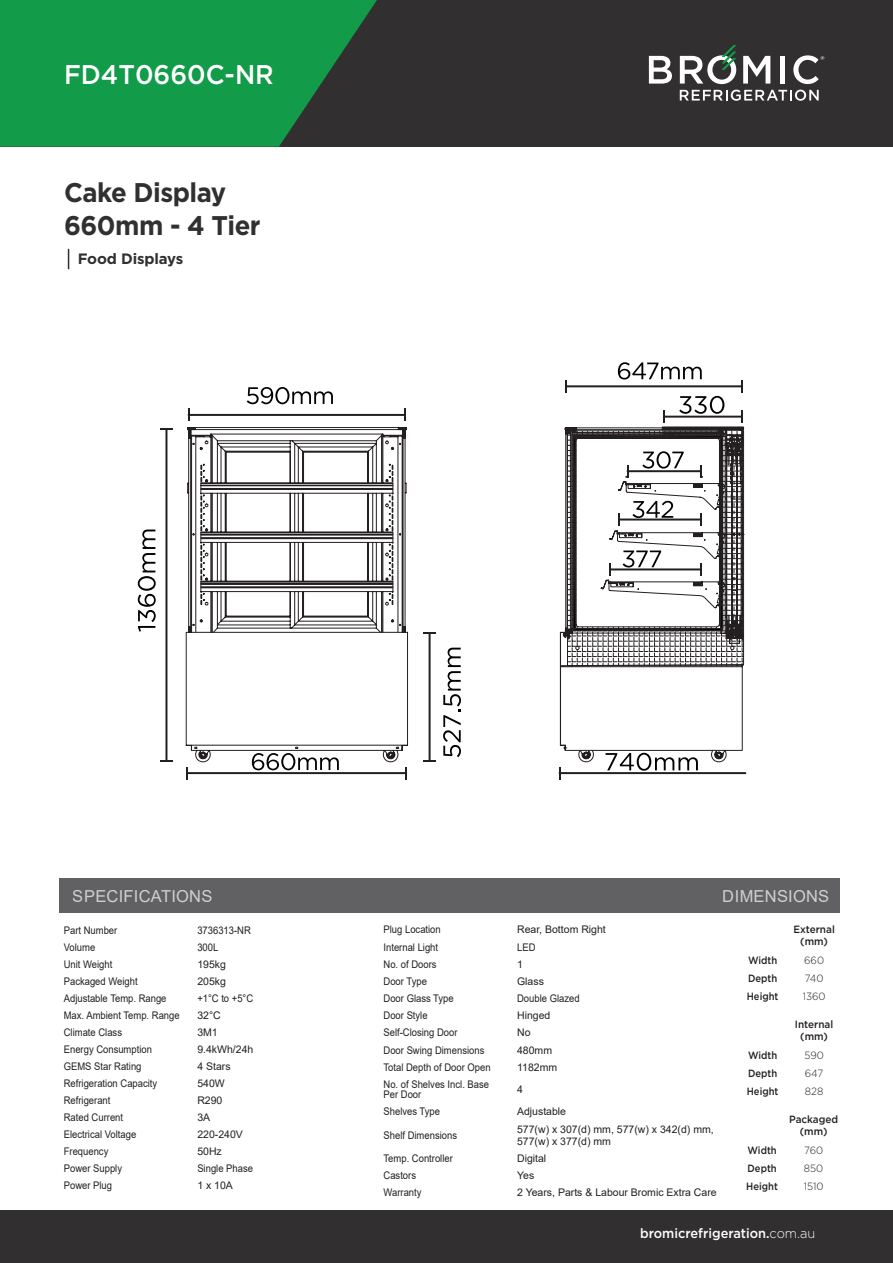
<style>
.page{position:relative;width:893px;height:1263px;background:#fff}
.page>*{position:absolute;margin:0;border:0;box-sizing:border-box;transform-origin:0 0}
.t1{font:700 27px "Gotham";letter-spacing:-.02em;color:#312f30;scale:.95 1}
.t2{font:500 27px "Gotham";color:#fff;scale:.95 1}
.t3{font:16.5px "Arial";letter-spacing:.015em;color:#fff}
.t4{font:700 15px "Gotham";letter-spacing:-.01em;color:#312f30}
.t5{font:500 13.5px "Gotham";color:#fff;scale:.95 1}
.t6{font:10.5px/10.5px "Arial";color:#231f20;scale:.9 1}
.t7{font:10.5px/12px "Arial";color:#231f20}
.t8{font:500 10.5px "Gotham";color:#231f20;scale:.9 1}
.t9{font:500 10.5px/12px "Gotham";color:#231f20;text-align:center;scale:.95 1}
.t10{font:300 10.5px "Gotham";color:#231f20;scale:.95 1}
.s1{font-weight:300}
</style>
<div class="page">
<div style="left:0;top:0;width:893px;height:147px;background:#312f30"></div>
<svg style="left:0;top:0;width:377px;height:147px;background:#158e46"></svg>
<svg style="left:649px;top:56px;width:23px;height:28px"></svg>
<svg style="left:743px;top:56px;width:27px;height:28px"></svg>
<div style="left:780px;top:56px;width:5px;height:28px;background:#fff"></div>
<svg style="left:793px;top:55px;width:31px;height:29px"></svg>
<svg style="left:680px;top:45px;width:56px;height:39px"></svg>
<svg style="left:680px;top:90px;width:139px;height:11px"></svg>
<svg style="left:68px;top:249px;width:1px;height:20px"></svg>
<div style="left:0;top:1211px;width:893px;height:52px;background:#312f30"></div>
<svg style="left:185px;top:632px;width:15px;height:130px"></svg>
<svg style="left:186px;top:427px;width:221px;height:206px"></svg>
<svg style="left:191px;top:433px;width:9px;height:201px"></svg>
<svg style="left:200px;top:429px;width:527px;height:335px"></svg>
<svg style="left:560px;top:433px;width:183px;height:318px"></svg>
<hr style="left:188px;top:414px;width:217px;height:2px;background:#231f20">
<svg style="left:187px;top:408px;width:2px;height:13px"></svg>
<svg style="left:404px;top:408px;width:2px;height:13px"></svg>
<hr style="left:559px;top:772px;width:186px;height:2px;background:#231f20">
<svg style="left:558px;top:767px;width:2px;height:12px"></svg>
<svg style="left:605px;top:753px;width:93px;height:18px"></svg>
<hr style="left:187px;top:772px;width:219px;height:2px;background:#231f20">
<svg style="left:186px;top:767px;width:2px;height:12px"></svg>
<svg style="left:405px;top:767px;width:2px;height:12px"></svg>
<hr style="left:429px;top:633px;width:2px;height:128px;background:#231f20">
<svg style="left:423px;top:632px;width:13px;height:2px"></svg>
<svg style="left:423px;top:760px;width:13px;height:2px"></svg>
<svg style="left:443px;top:648px;width:18px;height:109px"></svg>
<hr style="left:165px;top:429px;width:2px;height:332px;background:#231f20">
<svg style="left:160px;top:760px;width:13px;height:2px"></svg>
<svg style="left:160px;top:427px;width:13px;height:3px"></svg>
<svg style="left:138px;top:529px;width:18px;height:103px"></svg>
<svg style="left:247px;top:387px;width:86px;height:17px"></svg>
<svg style="left:563px;top:362px;width:182px;height:305px"></svg>
<svg style="left:252px;top:753px;width:87px;height:17px"></svg>
<div style="left:60px;top:878px;width:780px;height:35px;background:#616164"></div>
<p class="t2" style="left:64px;top:57px;width:222px">FD4T0660C-NR</p>
<p class="t1" style="left:64px;top:175px;width:172px">Cake Display</p>
<p class="t1" style="left:64px;top:208px;width:208px">660mm - 4 Tier</p>
<p class="t4" style="left:78px;top:249px;width:107px">Food Displays</p>
<h2 class="t3" style="left:73px;top:885px;width:141px">SPECIFICATIONS</h2>
<h2 class="t3" style="left:723px;top:885px;width:108px">DIMENSIONS</h2>
<p class="t9" style="left:793px;top:923px;width:45px">External (mm)</p>
<p class="t8" style="left:748px;top:953px;width:34px">Width</p>
<p class="t8" style="left:748px;top:971px;width:34px">Depth</p>
<p class="t8" style="left:747px;top:989px;width:37px">Height</p>
<p class="t6" style="left:384px;top:924px;width:65px">Plug Location</p>
<p class="t7" style="left:517px;top:923px;width:90px">Rear, Bottom Right</p>
<p class="t6" style="left:384px;top:942px;width:62px">Internal Light</p>
<p class="t6" style="left:517px;top:942px;width:22px">LED</p>
<p class="t6" style="left:384px;top:959px;width:60px">No. of Doors</p>
<p class="t7" style="left:517px;top:959px;width:7px">1</p>
<p class="t6" style="left:384px;top:976px;width:50px">Door Type</p>
<p class="t7" style="left:517px;top:976px;width:28px">Glass</p>
<p class="t6" style="left:384px;top:993px;width:79px">Door Glass Type</p>
<p class="t6" style="left:517px;top:993px;width:71px">Double Glazed</p>
<p class="t6" style="left:384px;top:1010px;width:51px">Door Style</p>
<p class="t7" style="left:517px;top:1010px;width:35px">Hinged</p>
<p class="t6" style="left:384px;top:1027px;width:84px">Self-Closing Door</p>
<p class="t7" style="left:517px;top:1027px;width:15px">No</p>
<p class="t6" style="left:384px;top:1044px;width:114px">Door Swing Dimensions</p>
<p class="t7" style="left:517px;top:1044px;width:37px">480mm</p>
<p class="t6" style="left:384px;top:1061px;width:121px">Total Depth of Door Open</p>
<p class="t7" style="left:517px;top:1061px;width:42px">1182mm</p>
<p class="t6" style="left:384px;top:1078px;width:119px">No. of Shelves Incl. Base<br>Per Door</p>
<p class="t7" style="left:517px;top:1083px;width:7px">4</p>
<p class="t6" style="left:384px;top:1106px;width:64px">Shelves Type</p>
<p class="t7" style="left:517px;top:1106px;width:51px">Adjustable</p>
<p class="t6" style="left:384px;top:1130px;width:83px">Shelf Dimensions</p>
<p class="t7" style="left:517px;top:1123px;width:198px">577(w) x 307(d) mm, 577(w) x 342(d) mm,<br>577(w) x 377(d) mm</p>
<p class="t6" style="left:384px;top:1153px;width:79px">Temp. Controller</p>
<p class="t7" style="left:517px;top:1152px;width:31px">Digital</p>
<p class="t6" style="left:384px;top:1170px;width:38px">Castors</p>
<p class="t7" style="left:517px;top:1169px;width:19px">Yes</p>
<p class="t6" style="left:384px;top:1187px;width:44px">Warranty</p>
<p class="t7" style="left:517px;top:1186px;width:201px">2 Years, Parts &amp; Labour Bromic Extra Care</p>
<p class="t6" style="left:64px;top:925px;width:61px">Part Number</p>
<p class="t6" style="left:197px;top:925px;width:61px">3736313-NR</p>
<p class="t6" style="left:64px;top:942px;width:37px">Volume</p>
<p class="t6" style="left:197px;top:942px;width:25px">300L</p>
<p class="t6" style="left:64px;top:959px;width:56px">Unit Weight</p>
<p class="t7" style="left:197px;top:958px;width:30px">195kg</p>
<p class="t6" style="left:64px;top:976px;width:84px">Packaged Weight</p>
<p class="t7" style="left:197px;top:975px;width:30px">205kg</p>
<p class="t6" style="left:64px;top:993px;width:116px">Adjustable Temp. Range</p>
<p class="t6" style="left:197px;top:993px;width:64px">+1°C to +5°C</p>
<p class="t6" style="left:64px;top:1010px;width:130px">Max. Ambient Temp. Range</p>
<p class="t7" style="left:197px;top:1009px;width:25px">32°C</p>
<p class="t6" style="left:64px;top:1027px;width:66px">Climate Class</p>
<p class="t7" style="left:197px;top:1026px;width:22px">3M1</p>
<p class="t6" style="left:64px;top:1044px;width:100px">Energy Consumption</p>
<p class="t7" style="left:197px;top:1043px;width:58px">9.4kWh/24h</p>
<p class="t6" style="left:64px;top:1061px;width:88px">GEMS Star Rating</p>
<p class="t7" style="left:197px;top:1060px;width:35px">4 Stars</p>
<p class="t6" style="left:64px;top:1078px;width:105px">Refrigeration Capacity</p>
<p class="t7" style="left:197px;top:1077px;width:29px">540W</p>
<p class="t6" style="left:64px;top:1095px;width:53px">Refrigerant</p>
<p class="t7" style="left:197px;top:1094px;width:27px">R290</p>
<p class="t6" style="left:64px;top:1112px;width:67px">Rated Current</p>
<p class="t7" style="left:197px;top:1111px;width:14px">3A</p>
<p class="t6" style="left:64px;top:1129px;width:82px">Electrical Voltage</p>
<p class="t7" style="left:197px;top:1128px;width:47px">220-240V</p>
<p class="t6" style="left:64px;top:1146px;width:51px">Frequency</p>
<p class="t7" style="left:197px;top:1145px;width:26px">50Hz</p>
<p class="t6" style="left:64px;top:1163px;width:66px">Power Supply</p>
<p class="t6" style="left:197px;top:1163px;width:63px">Single Phase</p>
<p class="t6" style="left:64px;top:1180px;width:55px">Power Plug</p>
<p class="t7" style="left:197px;top:1179px;width:37px">1 x 10A</p>
<p class="t10" style="left:804px;top:954px;width:22px">660</p>
<p class="t10" style="left:805px;top:972px;width:21px">740</p>
<p class="t10" style="left:803px;top:990px;width:26px">1360</p>
<p class="t9" style="left:795px;top:1018px;width:42px">Internal (mm)</p>
<p class="t8" style="left:748px;top:1048px;width:34px">Width</p>
<p class="t8" style="left:748px;top:1066px;width:34px">Depth</p>
<p class="t8" style="left:747px;top:1084px;width:37px">Height</p>
<p class="t10" style="left:804px;top:1049px;width:22px">590</p>
<p class="t10" style="left:805px;top:1067px;width:21px">647</p>
<p class="t10" style="left:805px;top:1085px;width:21px">828</p>
<p class="t9" style="left:789px;top:1113px;width:53px">Packaged (mm)</p>
<p class="t8" style="left:748px;top:1143px;width:34px">Width</p>
<p class="t8" style="left:748px;top:1161px;width:34px">Depth</p>
<p class="t8" style="left:746px;top:1179px;width:37px">Height</p>
<p class="t10" style="left:804px;top:1144px;width:22px">760</p>
<p class="t10" style="left:804px;top:1162px;width:22px">850</p>
<p class="t10" style="left:804px;top:1180px;width:22px">1510</p>
<p class="t5" style="left:640px;top:1224px;width:186px">bromicrefrigeration.<span class="s1">com.au</span></p>
</div>
